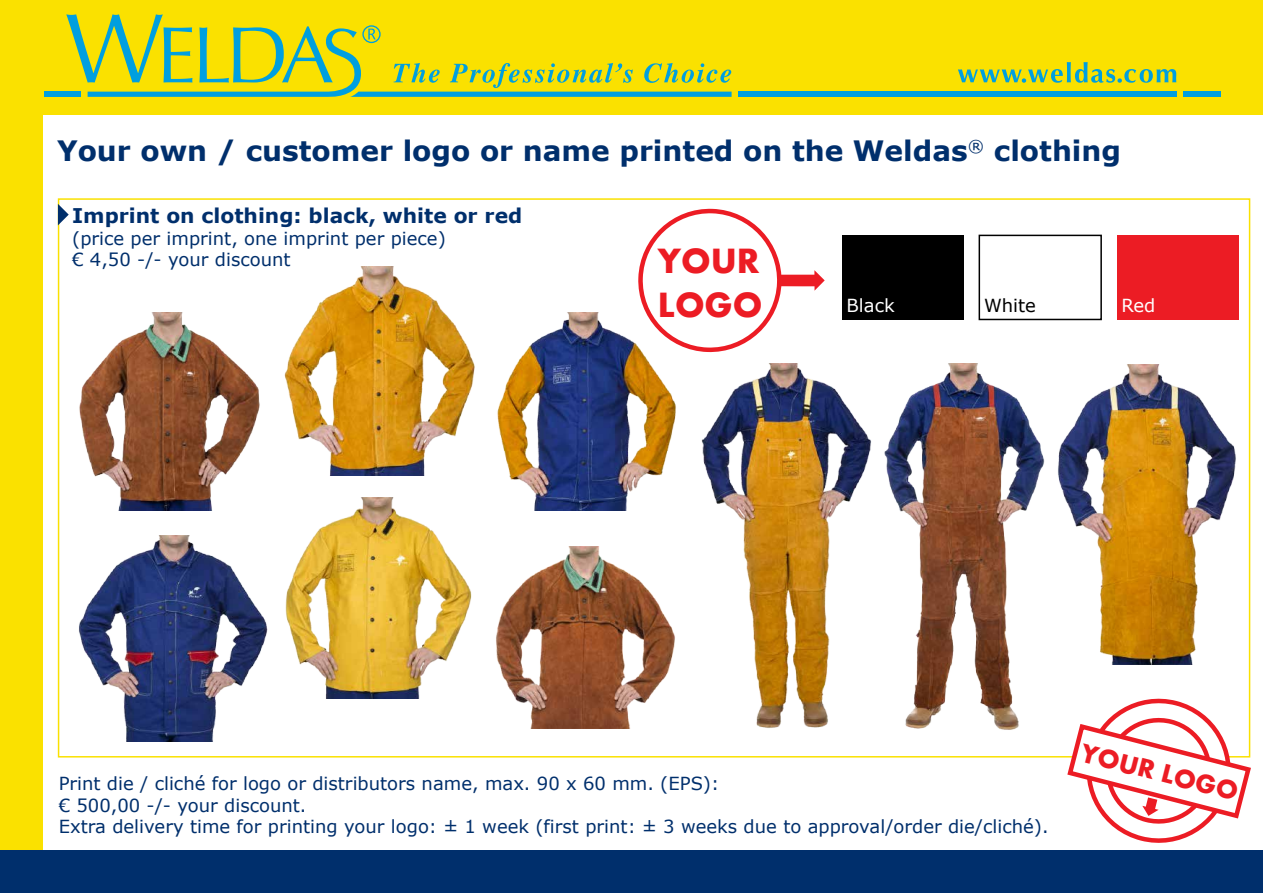
<style>
.page{position:relative;width:1263px;height:893px;background:#fff}
.page>*{position:absolute;margin:0;border:0;box-sizing:border-box;transform-origin:0 0}
.t1{font:700 36.3px/43.5px "Aharoni";color:#ec1c24}
.t2{font:700 28.05px "Verdana";color:#002f6c}
.t3{font:700 27.15px "Aharoni";color:#ec1c24}
.t4{font:700 20.25px "Verdana";color:#002f6c}
.t5{font:18px/21.6px "Verdana";color:#002f6c}
.t6{font:18px "Verdana";color:#fff}
.t7{font:18px "Verdana";color:#000}
</style>
<div class="page">
<div style="left:0;top:3px;width:43px;height:890px;background:#fae100"></div>
<div style="left:0;top:0;width:1263px;height:115px;background:#fae100"></div>
<div style="left:0;top:850px;width:1263px;height:43px;background:#002f6c"></div>
<svg style="left:638px;top:208px;width:187px;height:145px"></svg>
<div style="left:842px;top:235px;width:122px;height:84px;background:#000"></div>
<div style="left:978px;top:235px;width:124px;height:85px;border:2px solid #000"></div>
<div style="left:1117px;top:235px;width:121px;height:84px;background:#ec1c24"></div>
<svg style="left:958px;top:62px;width:218px;height:21px"></svg>
<div style="left:738px;top:92px;width:438px;height:5px;background:#009fdf"></div>
<div style="left:1183px;top:92px;width:38px;height:5px;background:#009fdf"></div>
<div style="left:44px;top:92px;width:37px;height:5px;background:#009fdf"></div>
<svg style="left:66px;top:14px;width:666px;height:83px"></svg>
<svg style="left:58px;top:204px;width:11px;height:21px"></svg>
<svg style="left:1065px;top:694px;width:186px;height:149px"></svg>
<img style="left:79px;top:312px;width:181px;height:199px">
<img style="left:284px;top:266px;width:191px;height:210px">
<img style="left:285px;top:497px;width:187px;height:201px">
<img style="left:497px;top:313px;width:183px;height:197px">
<img style="left:79px;top:535px;width:189px;height:206px">
<img style="left:884px;top:363px;width:161px;height:367px">
<img style="left:1058px;top:364px;width:178px;height:301px">
<img style="left:701px;top:363px;width:170px;height:365px">
<img style="left:496px;top:547px;width:179px;height:181px">
<h2 class="t2" style="left:57px;top:131px;width:1065px">Your own / customer logo or name printed on the Weldas<sup>®</sup> clothing</h2>
<p class="t4" style="left:72px;top:201px;width:452px">Imprint on clothing: black, white or red</p>
<p class="t5" style="left:72px;top:227px;width:375px">(price per imprint, one imprint per piece) € 4,50 -/- your discount</p>
<h1 class="t1" style="left:658px;top:243px;width:106px">YOUR<br>LOGO</h1>
<p class="t6" style="left:847px;top:293px;width:50px">Black</p>
<p class="t7" style="left:984px;top:293px;width:53px">White</p>
<p class="t6" style="left:1121px;top:293px;width:36px">Red</p>
<p class="t5" style="left:59px;top:772px;width:991px">Print die / cliché for logo or distributors name, max. 90 x 60 mm. (EPS):<br>€ 500,00 -/- your discount.<br>Extra delivery time for printing your logo: ± 1 week (first print: ± 3 weeks due to approval/order die/cliché).</p>
<h3 class="t3" style="left:1084px;top:742px;width:163px;rotate:14deg">YOUR LOGO</h3>
</div>
